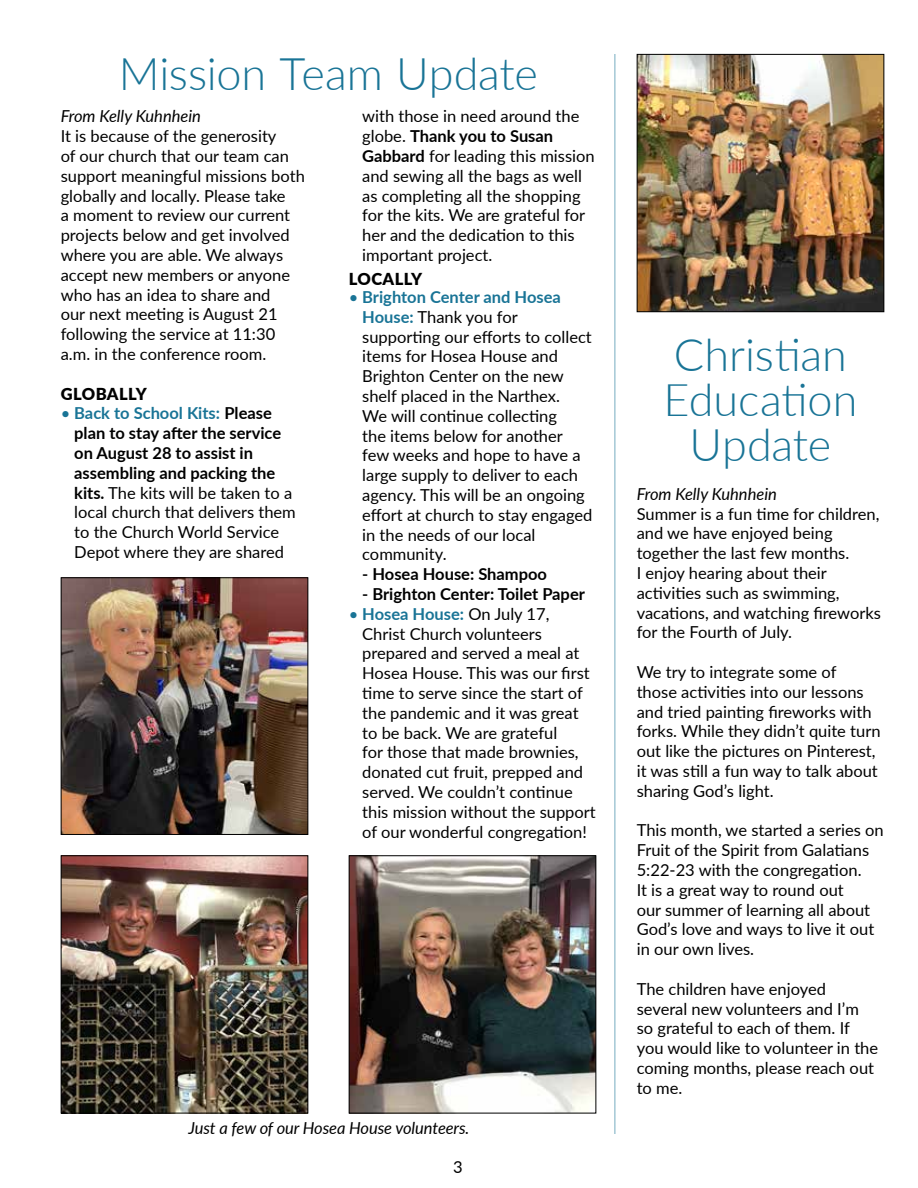
<style>
.page{position:relative;width:918px;height:1188px;background:#fff}
.page>*{position:absolute;margin:0;border:0;box-sizing:border-box;transform-origin:0 0}
.t1{font:300 45px/45px "Lato";letter-spacing:-.005em;color:#197496;text-align:center}
.t2{font:16.5px/19.8px "Lato";color:#000}
.t3{font:italic 16.5px "Lato";letter-spacing:-.005em;color:#000}
.t4{font:700 16.5px "Lato";color:#000}
.t5{font:900 16.5px "Lato";letter-spacing:.025em;color:#000}
.s1{color:#197496}
.s2{font-weight:700;color:#197496}
.s3{font-weight:700}
</style>
<div class="page">
<img style="left:636px;top:54px;width:249px;height:258px">
<hr style="left:615px;top:54px;width:1px;height:1080px;background:#75acc0">
<img style="left:60px;top:855px;width:249px;height:259px">
<img style="left:348px;top:855px;width:249px;height:259px">
<img style="left:60px;top:577px;width:249px;height:258px">
<h1 class="t1" style="left:119px;top:50px;width:421px">Mission Team Update</h1>
<p class="t3" style="left:61px;top:105px;width:142px">From Kelly Kuhnhein</p>
<p class="t2" style="left:61px;top:126px;width:246px">It is because of the generosity<br>of our church that our team can support meaningful missions both globally and locally. Please take<br>a moment to review our current projects below and get involved where you are able. We always accept new members or anyone who has an idea to share and<br>our next meeting is August 21 following the service at 11:30 a.m. in the conference room.</p>
<p class="t5" style="left:61px;top:381px;width:87px">GLOBALLY</p>
<p class="t2" style="left:74px;top:403px;width:223px;text-indent:-13px"><span class="s1">•</span> <span class="s2">Back to School Kits:</span> <span class="s3">Please plan to stay after the service on August 28 to assist in assembling and packing the kits.</span> The kits will be taken to a local church that delivers them to the Church World Service<br>Depot where they are shared</p>
<p class="t2" style="left:362px;top:106px;width:234px">with those in need around the globe. <span class="s3">Thank you to Susan<br>Gabbard</span> for leading this mission and sewing all the bags as well as completing all the shopping for the kits. We are grateful for her and the dedication to this important project.</p>
<p class="t5" style="left:349px;top:267px;width:75px">LOCALLY</p>
<p class="t2" style="left:362px;top:286px;width:232px;text-indent:-13px"><span class="s1">•</span> <span class="s2">Brighton Center and Hosea<br>House:</span> Thank you for supporting our efforts to collect items for Hosea House and<br>Brighton Center on the new shelf placed in the Narthex.<br>We will continue collecting<br>the items below for another few weeks and hope to have a large supply to deliver to each agency. This will be an ongoing effort at church to stay engaged in the needs of our local community.</p>
<p class="t4" style="left:362px;top:562px;width:186px">- Hosea House: Shampoo</p>
<p class="t4" style="left:362px;top:582px;width:224px">- Brighton Center: Toilet Paper</p>
<p class="t2" style="left:362px;top:603px;width:235px;text-indent:-13px"><span class="s1">•</span> <span class="s2">Hosea House:</span> On July 17,<br>Christ Church volunteers prepared and served a meal at<br>Hosea House. This was our first time to serve since the start of the pandemic and it was great to be back. We are grateful<br>for those that made brownies, donated cut fruit, prepped and served. We couldn’t continue this mission without the support of our wonderful congregation!</p>
<p class="t3" style="left:188px;top:1116px;width:283px">Just a few of our Hosea House volunteers.</p>
<p class="t2" style="left:453px;top:1156px;width:11px">3</p>
<h1 class="t1" style="left:663px;top:331px;width:196px">Christian<br>Education<br>Update</h1>
<p class="t3" style="left:637px;top:482px;width:142px">From Kelly Kuhnhein</p>
<p class="t2" style="left:637px;top:503px;width:246px">Summer is a fun time for children, and we have enjoyed being together the last few months.<br>I enjoy hearing about their activities such as swimming, vacations, and watching fireworks for the Fourth of July.</p>
<p class="t2" style="left:637px;top:661px;width:245px">We try to integrate some of those activities into our lessons and tried painting fireworks with forks. While they didn’t quite turn out like the pictures on Pinterest, it was still a fun way to talk about sharing God’s light.</p>
<p class="t2" style="left:637px;top:820px;width:248px">This month, we started a series on<br>Fruit of the Spirit from Galatians<br>5:22-23 with the congregation.<br>It is a great way to round out<br>our summer of learning all about<br>God’s love and ways to live it out in our own lives.</p>
<p class="t2" style="left:637px;top:978px;width:243px">The children have enjoyed several new volunteers and I’m so grateful to each of them. If you would like to volunteer in the coming months, please reach out to me.</p>
</div>
